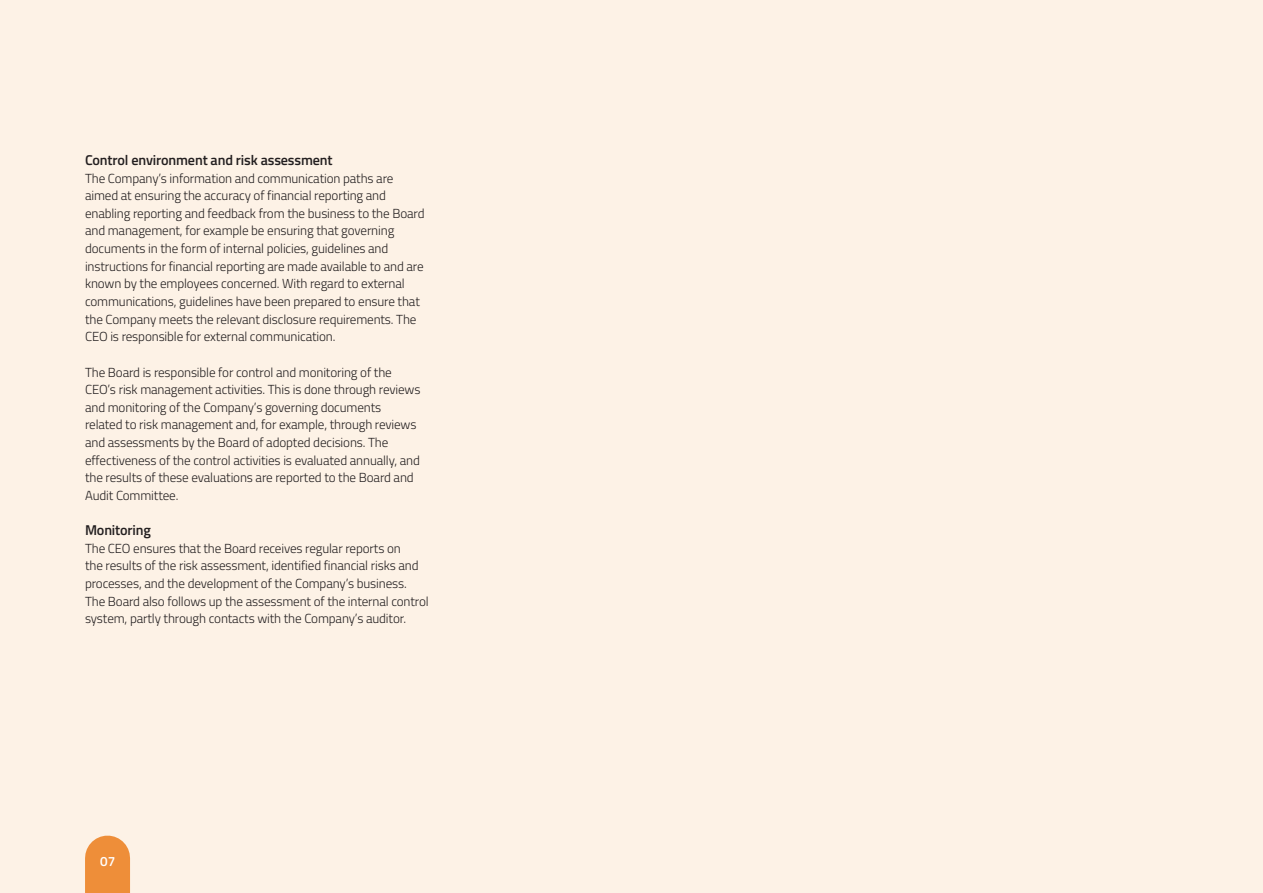
<style>
.page{position:relative;width:1263px;height:893px;background:#fdf2e6}
.page>*{position:absolute;margin:0;border:0;box-sizing:border-box;transform-origin:0 0}
.t1{font:600 14.25px "Titillium Web";letter-spacing:-.01em;color:#231f20}
.t2{font:600 13.5px "Titillium Web";color:#fff}
.t3{font:300 13.2px/17.7px "Titillium Web";letter-spacing:-.01em;color:#231f20}
</style>
<div class="page">
<div style="left:85px;top:858px;width:45px;height:35px;background:#ee8e39"></div>
<p class="t1" style="left:85px;top:149px;width:249px">Control environment and risk assessment</p>
<p class="t3" style="left:85px;top:168px;width:341px">The Company’s information and communication paths are aimed at ensuring the accuracy of financial reporting and enabling reporting and feedback from the business to the Board and management, for example be ensuring that governing documents in the form of internal policies, guidelines and instructions for financial reporting are made available to and are known by the employees concerned. With regard to external communications, guidelines have been prepared to ensure that the Company meets the relevant disclosure requirements. The CEO is responsible for external communication.</p>
<p class="t3" style="left:85px;top:362px;width:337px">The Board is responsible for control and monitoring of the CEO’s risk management activities. This is done through reviews and monitoring of the Company’s governing documents related to risk management and, for example, through reviews and assessments by the Board of adopted decisions. The effectiveness of the control activities is evaluated annually, and the results of these evaluations are reported to the Board and Audit Committee.</p>
<p class="t1" style="left:85px;top:519px;width:68px">Monitoring</p>
<p class="t3" style="left:85px;top:539px;width:317px">The CEO ensures that the Board receives regular reports on</p>
<p class="t3" style="left:85px;top:556px;width:345px">the results of the risk assessment, identified financial risks and processes, and the development of the Company’s business.<br>The Board also follows up the assessment of the internal control system, partly through contacts with the Company’s auditor.</p>
<p class="t2" style="left:100px;top:851px;width:17px">07</p>
</div>
